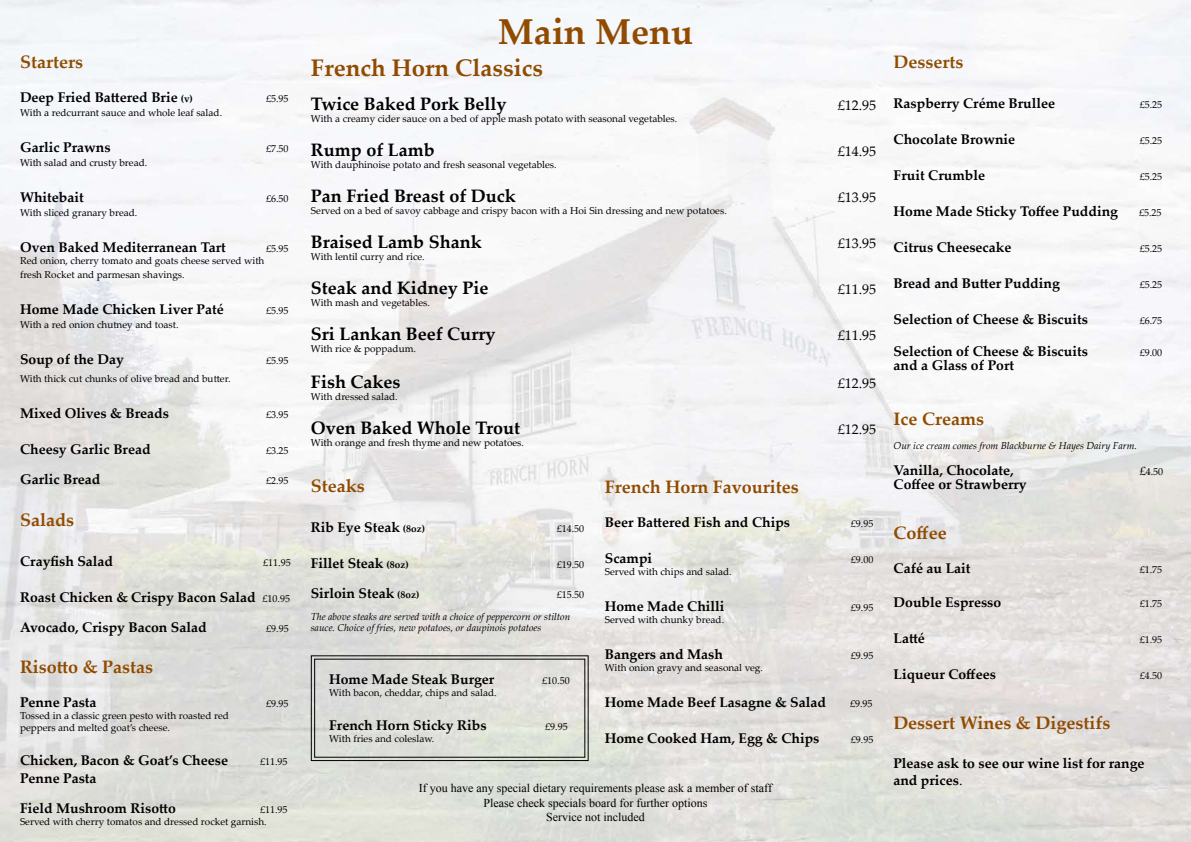
<style>
.page{position:relative;width:1191px;height:842px;background:#fff}
.page>*{position:absolute;margin:0;border:0;box-sizing:border-box;transform-origin:0 0}
.t1{font:700 36px "Palatino Linotype";color:#914b00}
.t2{font:700 24px "Palatino Linotype";color:#914b00}
.t3{font:700 18px "Palatino Linotype";color:#000}
.t4{font:700 18px "Palatino Linotype";color:#914b00}
.t5{font:700 14px/30px "Palatino Linotype";color:#000}
.t6{font:14px "Palatino Linotype";color:#000}
.t7{font:12px/14.4px "Times New Roman";color:#000;text-align:center}
.t8{font:10px/12px "Palatino Linotype";color:#000}
.t9{font:italic 10px/11px "Palatino Linotype";color:#000}
.s1{font-size:10px}
.s2{font-weight:400;font-size:10px}
.s3{font-size:12px}
.s4{font-weight:400}
</style>
<div class="page">
<img style="left:0;top:0;width:1191px;height:842px">
<svg style="left:311px;top:655px;width:278px;height:106px;background:#d3d4cf"></svg>
<h1 class="t1" style="left:498px;top:6px;width:196px">Main Menu</h1>
<h3 class="t4" style="left:20px;top:49px;width:64px">Starters</h3>
<h3 class="t5" style="left:20px;top:82px;width:174px">Deep Fried Battered Brie <span class="s1">(v)</span></h3>
<p class="t8" style="left:266px;top:93px;width:24px">£5.95</p>
<p class="t8" style="left:20px;top:107px;width:204px">With a redcurrant sauce and whole leaf salad.</p>
<h3 class="t5" style="left:20px;top:132px;width:92px">Garlic Prawns</h3>
<p class="t8" style="left:266px;top:143px;width:24px">£7.50</p>
<p class="t8" style="left:20px;top:157px;width:129px">With salad and crusty bread.</p>
<h3 class="t5" style="left:20px;top:182px;width:65px">Whitebait</h3>
<p class="t8" style="left:266px;top:193px;width:24px">£6.50</p>
<p class="t8" style="left:20px;top:207px;width:119px">With sliced granary bread.</p>
<h3 class="t5" style="left:20px;top:232px;width:207px">Oven Baked Mediterranean Tart</h3>
<p class="t8" style="left:266px;top:243px;width:24px">£5.95</p>
<p class="t8" style="left:20px;top:254px;width:246px;line-height:14px">Red onion, cherry tomato and goats cheese served with fresh Rocket and parmesan shavings.</p>
<h3 class="t5" style="left:20px;top:294px;width:205px">Home Made Chicken Liver Paté</h3>
<p class="t8" style="left:266px;top:305px;width:24px">£5.95</p>
<p class="t8" style="left:20px;top:319px;width:160px">With a red onion chutney and toast.</p>
<h3 class="t5" style="left:20px;top:344px;width:105px">Soup of the Day</h3>
<p class="t8" style="left:266px;top:355px;width:24px">£5.95</p>
<p class="t8" style="left:20px;top:373px;width:212px">With thick cut chunks of olive bread and butter.</p>
<h3 class="t5" style="left:20px;top:398px;width:150px">Mixed Olives &amp; Breads</h3>
<p class="t8" style="left:266px;top:409px;width:24px">£3.95</p>
<h3 class="t5" style="left:20px;top:434px;width:132px">Cheesy Garlic Bread</h3>
<p class="t8" style="left:266px;top:445px;width:24px">£3.25</p>
<h3 class="t5" style="left:20px;top:464px;width:82px">Garlic Bread</h3>
<p class="t8" style="left:266px;top:475px;width:24px">£2.95</p>
<h3 class="t4" style="left:605px;top:474px;width:196px">French Horn Favourites</h3>
<h3 class="t5" style="left:605px;top:506px;width:187px">Beer Battered Fish and Chips</h3>
<p class="t8" style="left:851px;top:517px;width:24px">£9.95</p>
<h3 class="t5" style="left:605px;top:542px;width:49px">Scampi</h3>
<p class="t8" style="left:851px;top:553px;width:24px">£9.00</p>
<p class="t8" style="left:605px;top:565px;width:128px">Served with chips and salad.</p>
<h3 class="t5" style="left:605px;top:590px;width:121px">Home Made Chilli</h3>
<p class="t8" style="left:851px;top:601px;width:24px">£9.95</p>
<p class="t8" style="left:605px;top:613px;width:121px">Served with chunky bread.</p>
<h3 class="t5" style="left:605px;top:638px;width:120px">Bangers and Mash</h3>
<p class="t8" style="left:851px;top:649px;width:24px">£9.95</p>
<p class="t8" style="left:605px;top:661px;width:160px">With onion gravy and seasonal veg.</p>
<h3 class="t5" style="left:605px;top:686px;width:223px">Home Made Beef Lasagne &amp; Salad</h3>
<p class="t8" style="left:850px;top:697px;width:24px">£9.95</p>
<h3 class="t5" style="left:605px;top:722px;width:216px">Home Cooked Ham, Egg &amp; Chips</h3>
<p class="t8" style="left:851px;top:733px;width:24px">£9.95</p>
<h2 class="t2" style="left:311px;top:50px;width:233px">French Horn Classics</h2>
<h3 class="t3" style="left:311px;top:91px;width:197px">Twice Baked Pork Belly</h3>
<h3 class="t6" style="left:837px;top:95px;width:40px">£12.95</h3>
<p class="t8" style="left:311px;top:112px;width:368px">With a creamy cider sauce on a bed of apple mash potato with seasonal vegetables.</p>
<h3 class="t3" style="left:311px;top:137px;width:125px">Rump of Lamb</h3>
<h3 class="t6" style="left:837px;top:141px;width:40px">£14.95</h3>
<p class="t8" style="left:311px;top:158px;width:247px">With dauphinoise potato and fresh seasonal vegetables.</p>
<h3 class="t3" style="left:311px;top:183px;width:206px">Pan Fried Breast of Duck</h3>
<h3 class="t6" style="left:837px;top:187px;width:40px">£13.95</h3>
<p class="t8" style="left:311px;top:204px;width:417px">Served on a bed of savoy cabbage and crispy bacon with a Hoi Sin dressing and new potatoes.</p>
<h3 class="t3" style="left:311px;top:229px;width:172px">Braised Lamb Shank</h3>
<h3 class="t6" style="left:837px;top:233px;width:40px">£13.95</h3>
<p class="t8" style="left:311px;top:250px;width:115px">With lentil curry and rice.</p>
<h3 class="t3" style="left:311px;top:275px;width:179px">Steak and Kidney Pie</h3>
<h3 class="t6" style="left:837px;top:279px;width:40px">£11.95</h3>
<p class="t8" style="left:311px;top:296px;width:120px">With mash and vegetables.</p>
<h3 class="t3" style="left:311px;top:321px;width:186px">Sri Lankan Beef Curry</h3>
<h3 class="t6" style="left:837px;top:325px;width:40px">£11.95</h3>
<p class="t8" style="left:311px;top:342px;width:107px">With rice &amp; poppadum.</p>
<h3 class="t3" style="left:311px;top:369px;width:91px">Fish Cakes</h3>
<h3 class="t6" style="left:837px;top:373px;width:40px">£12.95</h3>
<p class="t8" style="left:311px;top:390px;width:88px">With dressed salad.</p>
<h3 class="t3" style="left:311px;top:415px;width:211px">Oven Baked Whole Trout</h3>
<h3 class="t6" style="left:837px;top:419px;width:40px">£12.95</h3>
<p class="t8" style="left:311px;top:436px;width:215px">With orange and fresh thyme and new potatoes.</p>
<h3 class="t4" style="left:311px;top:473px;width:55px">Steaks</h3>
<h3 class="t5" style="left:311px;top:512px;width:116px">Rib Eye Steak <span class="s1">(8oz)</span></h3>
<p class="t8" style="left:557px;top:522px;width:29px">£14.50</p>
<h3 class="t5" style="left:311px;top:548px;width:99px">Fillet Steak <span class="s1">(8oz)</span></h3>
<p class="t8" style="left:557px;top:558px;width:29px">£19.50</p>
<h3 class="t5" style="left:311px;top:578px;width:110px">Sirloin Steak <span class="s1">(8oz)</span></h3>
<p class="t8" style="left:557px;top:588px;width:29px">£15.50</p>
<p class="t9" style="left:311px;top:611px;width:261px">The above steaks are served with a choice of peppercorn or stilton sauce. Choice of fries, new potatoes, or daupinois potatoes</p>
<h3 class="t4" style="left:20px;top:507px;width:55px">Salads</h3>
<h3 class="t5" style="left:20px;top:546px;width:94px">Crayfish Salad</h3>
<p class="t8" style="left:263px;top:556px;width:29px">£11.95</p>
<h3 class="t5" style="left:20px;top:582px;width:271px">Roast Chicken &amp; Crispy Bacon Salad <span class="s2">£10.95<br></span>Avocado, Crispy Bacon Salad</h3>
<p class="t8" style="left:266px;top:622px;width:24px">£9.95</p>
<h3 class="t4" style="left:20px;top:654px;width:135px">Risotto &amp; Pastas</h3>
<h3 class="t5" style="left:20px;top:687px;width:78px">Penne Pasta</h3>
<p class="t8" style="left:266px;top:697px;width:24px">£9.95</p>
<p class="t8" style="left:20px;top:709px;width:210px">Tossed in a classic green pesto with roasted red peppers and melted goat’s cheese.</p>
<h3 class="t5" style="left:20px;top:745px;width:209px">Chicken, Bacon &amp; Goat’s Cheese</h3>
<p class="t8" style="left:260px;top:755px;width:29px">£11.95</p>
<h3 class="t5" style="left:20px;top:763px;width:157px">Penne Pasta<br>Field Mushroom Risotto</h3>
<h3 class="t5" style="left:329px;top:664px;width:167px">Home Made Steak Burger</h3>
<p class="t8" style="left:542px;top:674px;width:29px">£10.50</p>
<p class="t8" style="left:329px;top:686px;width:169px">With bacon, cheddar, chips and salad.</p>
<h3 class="t5" style="left:329px;top:710px;width:159px">French Horn Sticky Ribs</h3>
<p class="t8" style="left:545px;top:720px;width:24px">£9.95</p>
<p class="t8" style="left:329px;top:732px;width:107px">With fries and coleslaw.</p>
<p class="t7" style="left:419px;top:781px;width:354px">If you have any special dietary requirements please ask a member of staff<br>Please check specials board for further options<br>Service not included</p>
<p class="t8" style="left:20px;top:803px;width:269px;text-indent:240px">£11.95<br>Served with cherry tomatos and dressed rocket garnish.</p>
<h3 class="t4" style="left:893px;top:49px;width:71px">Desserts</h3>
<h3 class="t5" style="left:893px;top:88px;width:163px">Raspberry Créme Brullee</h3>
<p class="t8" style="left:1139px;top:99px;width:24px">£5.25</p>
<h3 class="t5" style="left:893px;top:124px;width:123px">Chocolate Brownie</h3>
<p class="t8" style="left:1139px;top:135px;width:24px">£5.25</p>
<h3 class="t5" style="left:893px;top:160px;width:93px">Fruit Crumble</h3>
<p class="t8" style="left:1139px;top:171px;width:24px">£5.25</p>
<h3 class="t5" style="left:893px;top:196px;width:226px">Home Made Sticky Toffee Pudding</h3>
<p class="t8" style="left:1139px;top:207px;width:24px">£5.25</p>
<h3 class="t5" style="left:893px;top:232px;width:119px">Citrus Cheesecake</h3>
<p class="t8" style="left:1139px;top:243px;width:24px">£5.25</p>
<h3 class="t5" style="left:893px;top:268px;width:168px">Bread and Butter Pudding</h3>
<p class="t8" style="left:1139px;top:279px;width:24px">£5.25</p>
<h3 class="t5" style="left:893px;top:304px;width:196px">Selection of Cheese &amp; Biscuits</h3>
<p class="t8" style="left:1139px;top:315px;width:24px">£6.75</p>
<h3 class="t5" style="left:893px;top:336px;width:196px">Selection of Cheese &amp; Biscuits</h3>
<p class="t8" style="left:1139px;top:347px;width:24px">£9.00</p>
<h3 class="t5" style="left:893px;top:350px;width:122px">and a Glass of Port</h3>
<h3 class="t4" style="left:893px;top:406px;width:92px">Ice Creams</h3>
<p class="t9" style="left:893px;top:439px;width:245px">Our ice cream comes from Blackburne &amp; Hayes Dairy Farm.</p>
<h3 class="t5" style="left:893px;top:454px;width:122px">Vanilla, Chocolate,</h3>
<p class="t8" style="left:1139px;top:465px;width:25px"><span class="s3">£</span>4.50</p>
<h3 class="t5" style="left:893px;top:468px;width:135px">Coffee or Strawberry</h3>
<h3 class="t4" style="left:893px;top:520px;width:55px">Coffee</h3>
<h3 class="t5" style="left:893px;top:553px;width:78px">Café au Lait</h3>
<p class="t8" style="left:1139px;top:563px;width:24px">£1.75</p>
<h3 class="t5" style="left:893px;top:587px;width:109px">Double Espresso</h3>
<p class="t8" style="left:1139px;top:597px;width:24px">£1.75</p>
<h3 class="t5" style="left:893px;top:623px;width:33px">Latté</h3>
<p class="t8" style="left:1139px;top:633px;width:24px">£1.95</p>
<h3 class="t5" style="left:893px;top:659px;width:104px">Liqueur Coffees</h3>
<p class="t8" style="left:1139px;top:669px;width:24px">£4.50</p>
<h3 class="t4" style="left:893px;top:710px;width:219px">Dessert Wines &amp; Digestifs</h3>
<h3 class="t5" style="left:893px;top:754px;width:253px;line-height:16.8px">Please ask to see our wine list for range and prices<span class="s4">.</span></h3>
</div>
